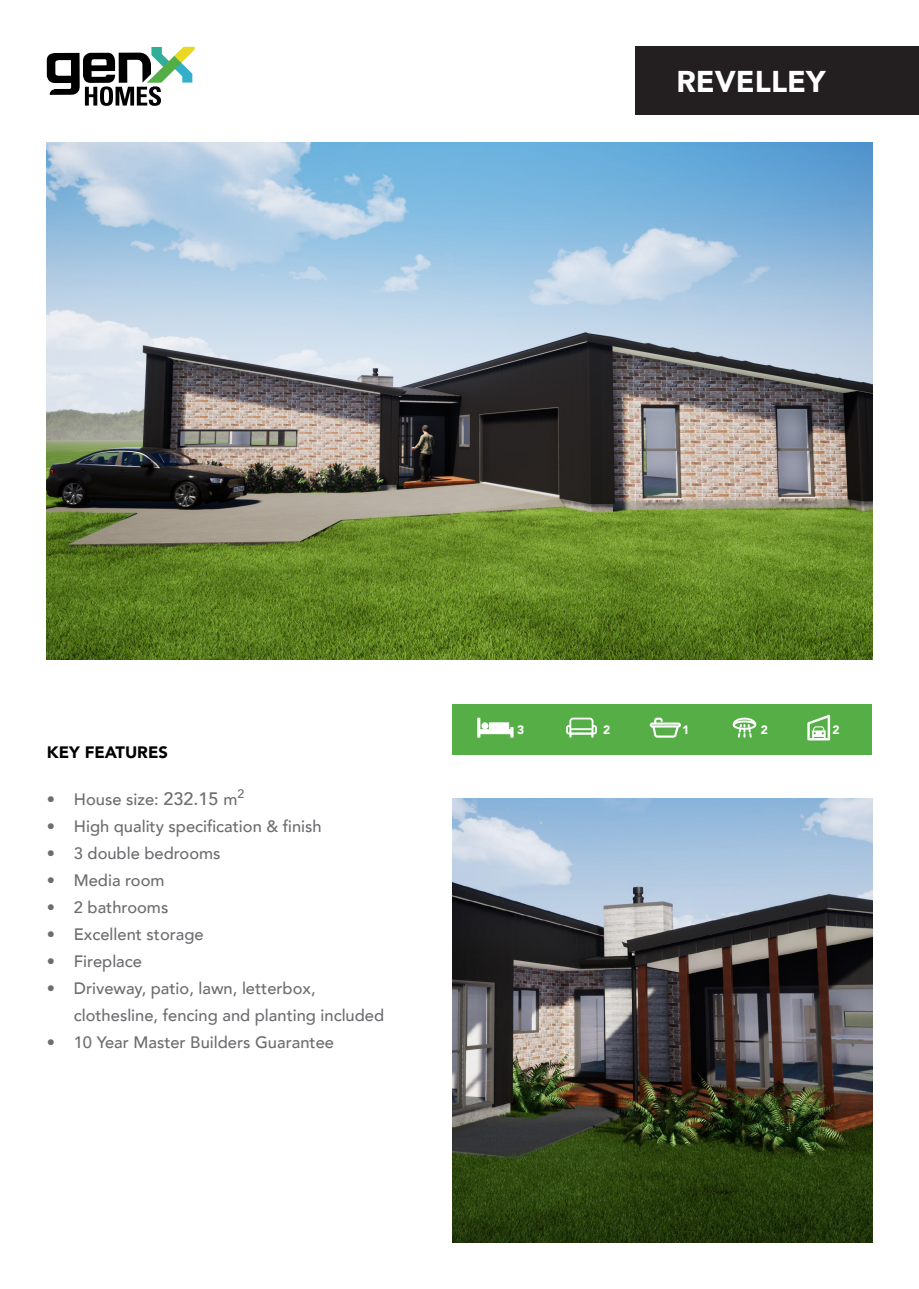
<style>
.page{position:relative;width:919px;height:1289px;background:#fff}
.page>*{position:absolute;margin:0;border:0;box-sizing:border-box;transform-origin:0 0}
.t1{font:900 30px "Avenir";color:#fff}
.t2{font:500 16.5px/27px "Avenir";color:#6c6d70}
.t3{font:900 16.5px "Avenir";color:#000}
.t4{font:900 12.15px "Avenir";color:#fff}
.s1{font-size:18px}
</style>
<div class="page">
<img style="left:452px;top:798px;width:420px;height:444px">
<img style="left:47px;top:142px;width:825px;height:518px">
<svg style="left:47px;top:47px;width:148px;height:59px"></svg>
<div style="left:635px;top:47px;width:283px;height:68px;background:#231f20"></div>
<div style="left:452px;top:704px;width:420px;height:50px;background:#55ae46"></div>
<svg style="left:477px;top:717px;width:36px;height:20px"></svg>
<svg style="left:566px;top:717px;width:31px;height:20px"></svg>
<svg style="left:649px;top:717px;width:32px;height:20px"></svg>
<svg style="left:807px;top:714px;width:23px;height:26px"></svg>
<svg style="left:732px;top:717px;width:24px;height:20px"></svg>
<p class="t1" style="left:676px;top:56px;width:150px">REVELLEY</p>
<p class="t3" style="left:47px;top:738px;width:123px">KEY FEATURES</p>
<p class="t2" style="left:47px;top:784px;width:199px">• House size: <span class="s1">232.15</span> m<sup>2</sup></p>
<p class="t2" style="left:47px;top:811px;width:276px">• High quality specification &amp; finish</p>
<p class="t2" style="left:47px;top:838px;width:175px">• 3 double bedrooms</p>
<p class="t2" style="left:47px;top:865px;width:119px">• Media room</p>
<p class="t2" style="left:47px;top:892px;width:123px">• 2 bathrooms</p>
<p class="t2" style="left:47px;top:919px;width:158px">• Excellent storage</p>
<p class="t2" style="left:47px;top:946px;width:97px">• Fireplace</p>
<p class="t2" style="left:74px;top:973px;width:312px;text-indent:-27px">• Driveway, patio, lawn, letterbox, clothesline, fencing and planting included</p>
<p class="t2" style="left:47px;top:1027px;width:289px">• 10 Year Master Builders Guarantee</p>
<p class="t4" style="left:517px;top:719px;width:9px">3</p>
<p class="t4" style="left:603px;top:719px;width:9px">2</p>
<p class="t4" style="left:682px;top:719px;width:9px">1</p>
<p class="t4" style="left:760px;top:719px;width:9px">2</p>
<p class="t4" style="left:832px;top:719px;width:9px">2</p>
</div>
